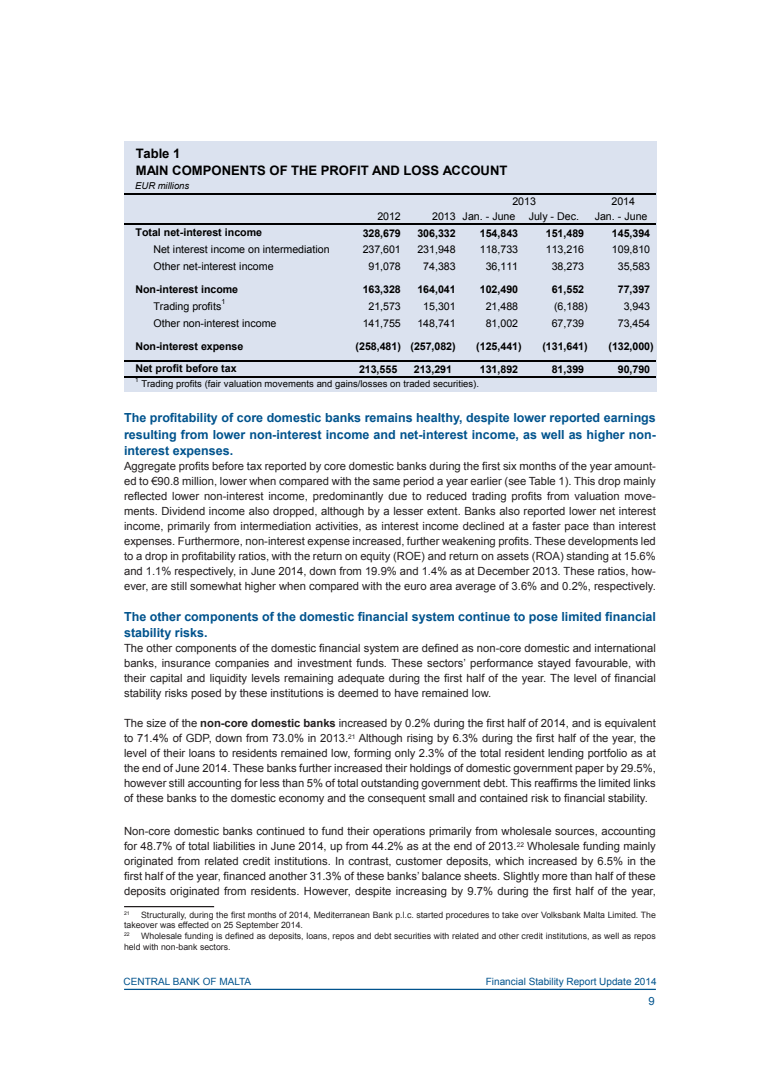
<style>
.page{position:relative;width:780px;height:1088px;background:#fff}
.page>*{position:absolute;margin:0;border:0;box-sizing:border-box;transform-origin:0 0}
.t1{font:700 13px/17px "Arial";color:#000}
.Subhead_Level_1{font:700 12.5px/16.2px "Arial";color:#00538d;text-align:justify}
.AR_Normal_Text{font:11.25px/15px "Arial";color:#231f20;text-align:justify}
.t2{font:11.25px "Arial";color:#00538d}
.t3{font:10.62px "Arial";letter-spacing:-.005em;color:#000}
.t4{font:700 10.62px "Arial";letter-spacing:-.005em;color:#000}
.t5{font:10px "Arial";color:#00538d}
.t6{font:9.5px "Arial";color:#000}
.t7{font:italic 9.5px "Arial";color:#000}
.AR_Footnote{font:8.75px/10.9px "Arial";color:#231f20}
.t8{font:7px "Arial";color:#000}
.t9{font:6.25px "Arial";color:#000}
.AR_Footnote-2{font:5.12px "Arial";color:#231f20}
.s1{font-weight:700}
</style>
<div class="page">
<hr style="left:124px;top:989px;width:532px;height:1px;background:#00538d">
<hr style="left:124px;top:906px;width:90px;height:1px;background:#231f20">
<div style="left:124px;top:142px;width:532px;height:250px;background:#dbe2ef"></div>
<hr style="left:124px;top:193px;width:531px;height:1px;background:#000">
<hr style="left:124px;top:224px;width:531px;height:1px;background:#000">
<hr style="left:124px;top:360px;width:531px;height:1px;background:#000">
<hr style="left:124px;top:377px;width:531px;height:1px;background:#000">
<p class="t1" style="left:136px;top:145px;width:373px">Table 1<br>MAIN COMPONENTS OF THE PROFIT AND LOSS ACCOUNT</p>
<p class="t7" style="left:135px;top:179px;width:55px">EUR millions</p>
<p class="t3" style="left:512px;top:194px;width:25px">2013</p>
<p class="t3" style="left:611px;top:194px;width:25px">2014</p>
<p class="t3" style="left:377px;top:209px;width:25px">2012</p>
<p class="t3" style="left:432px;top:209px;width:148px">2013 Jan. - June July - Dec.</p>
<p class="t3" style="left:594px;top:209px;width:54px">Jan. - June</p>
<p class="t4" style="left:135px;top:225px;width:128px">Total net-interest income</p>
<p class="t4" style="left:362px;top:226px;width:40px">328,679</p>
<p class="t4" style="left:417px;top:226px;width:40px">306,332</p>
<p class="t4" style="left:480px;top:226px;width:40px">154,843</p>
<p class="t4" style="left:546px;top:226px;width:40px">151,489</p>
<p class="t4" style="left:612px;top:226px;width:40px">145,394</p>
<p class="t3" style="left:153px;top:242px;width:178px">Net interest income on intermediation</p>
<p class="t3" style="left:362px;top:243px;width:40px">237,601</p>
<p class="t3" style="left:417px;top:243px;width:40px">231,948</p>
<p class="t3" style="left:480px;top:243px;width:40px">118,733</p>
<p class="t3" style="left:546px;top:243px;width:40px">113,216</p>
<p class="t3" style="left:612px;top:243px;width:40px">109,810</p>
<p class="t3" style="left:153px;top:259px;width:122px">Other net-interest income</p>
<p class="t3" style="left:368px;top:260px;width:34px">91,078</p>
<p class="t3" style="left:423px;top:260px;width:34px">74,383</p>
<p class="t3" style="left:485px;top:260px;width:34px">36,111</p>
<p class="t3" style="left:551px;top:260px;width:34px">38,273</p>
<p class="t3" style="left:617px;top:260px;width:34px">35,583</p>
<p class="t4" style="left:135px;top:282px;width:104px">Non-interest income</p>
<p class="t4" style="left:362px;top:282px;width:40px">163,328</p>
<p class="t4" style="left:417px;top:282px;width:40px">164,041</p>
<p class="t4" style="left:480px;top:282px;width:40px">102,490</p>
<p class="t4" style="left:551px;top:282px;width:34px">61,552</p>
<p class="t4" style="left:617px;top:282px;width:34px">77,397</p>
<p class="t3" style="left:153px;top:299px;width:69px">Trading profits</p>
<p class="t8" style="left:221px;top:297px;width:5px">1</p>
<p class="t3" style="left:368px;top:299px;width:34px">21,573</p>
<p class="t3" style="left:423px;top:299px;width:34px">15,301</p>
<p class="t3" style="left:485px;top:299px;width:34px">21,488</p>
<p class="t3" style="left:554px;top:299px;width:35px">(6,188)</p>
<p class="t3" style="left:623px;top:299px;width:28px">3,943</p>
<p class="t3" style="left:153px;top:316px;width:124px">Other non-interest income</p>
<p class="t3" style="left:362px;top:316px;width:40px">141,755</p>
<p class="t3" style="left:417px;top:316px;width:40px">148,741</p>
<p class="t3" style="left:485px;top:316px;width:34px">81,002</p>
<p class="t3" style="left:551px;top:316px;width:34px">67,739</p>
<p class="t3" style="left:617px;top:316px;width:34px">73,454</p>
<p class="t4" style="left:135px;top:339px;width:109px">Non-interest expense</p>
<p class="t4" style="left:355px;top:339px;width:102px">(258,481) (257,082)</p>
<p class="t4" style="left:476px;top:339px;width:47px">(125,441)</p>
<p class="t4" style="left:542px;top:339px;width:47px">(131,641)</p>
<p class="t4" style="left:608px;top:339px;width:47px">(132,000)</p>
<p class="t4" style="left:135px;top:362px;width:103px">Net profit before tax</p>
<p class="t4" style="left:414px;top:362px;width:40px">213,291</p>
<p class="t4" style="left:359px;top:362px;width:40px">213,555</p>
<p class="t4" style="left:480px;top:362px;width:40px">131,892</p>
<p class="t4" style="left:551px;top:362px;width:34px">81,399</p>
<p class="t4" style="left:617px;top:362px;width:34px">90,790</p>
<p class="t9" style="left:135px;top:376px;width:5px">1</p>
<p class="t6" style="left:141px;top:377px;width:339px">Trading profits (fair valuation movements and gains/losses on traded securities).</p>
<p class="Subhead_Level_1" style="left:124px;top:410px;width:533px">The profitability of core domestic banks remains healthy, despite lower reported earnings resulting from lower non-interest income and net-interest income, as well as higher non&shy;interest expenses.</p>
<p class="AR_Normal_Text" style="left:124px;top:458px;width:533px">Aggregate profits before tax reported by core domestic banks during the first six months of the year amount&shy;ed to €90.8 million, lower when compared with the same period a year earlier (see Table 1). This drop mainly reflected lower non-interest income, predominantly due to reduced trading profits from valuation move&shy;ments. Dividend income also dropped, although by a lesser extent. Banks also reported lower net interest income, primarily from intermediation activities, as interest income declined at a faster pace than interest expenses. Furthermore, non-interest expense increased, further weakening profits. These developments led to a drop in profitability ratios, with the return on equity (ROE) and return on assets (ROA) standing at 15.6% and 1.1% respectively, in June 2014, down from 19.9% and 1.4% as at December 2013. These ratios, how&shy;ever, are still somewhat higher when compared with the euro area average of 3.6% and 0.2%, respectively.</p>
<p class="Subhead_Level_1" style="left:124px;top:609px;width:533px">The other components of the domestic financial system continue to pose limited financial stability risks.</p>
<p class="AR_Normal_Text" style="left:124px;top:641px;width:533px">The other components of the domestic financial system are defined as non-core domestic and international banks, insurance companies and investment funds. These sectors’ performance stayed favourable, with their capital and liquidity levels remaining adequate during the first half of the year. The level of financial stability risks posed by these institutions is deemed to have remained low.</p>
<p class="AR_Normal_Text" style="left:124px;top:716px;width:533px">The size of the <span class="s1">non-core domestic banks</span> increased by 0.2% during the first half of 2014, and is equivalent to 71.4% of GDP, down from 73.0% in 2013.<sup>21</sup> Although rising by 6.3% during the first half of the year, the level of their loans to residents remained low, forming only 2.3% of the total resident lending portfolio as at the end of June 2014. These banks further increased their holdings of domestic government paper by 29.5%, however still accounting for less than 5% of total outstanding government debt. This reaffirms the limited links of these banks to the domestic economy and the consequent small and contained risk to financial stability.</p>
<p class="AR_Normal_Text" style="left:124px;top:824px;width:533px">Non-core domestic banks continued to fund their operations primarily from wholesale sources, accounting for 48.7% of total liabilities in June 2014, up from 44.2% as at the end of 2013.<sup>22</sup> Wholesale funding mainly originated from related credit institutions. In contrast, customer deposits, which increased by 6.5% in the first half of the year, financed another 31.3% of these banks’ balance sheets. Slightly more than half of these deposits originated from residents. However, despite increasing by 9.7% during the first half of the year,</p>
<p class="AR_Footnote-2" style="left:124px;top:909px;width:7px">21</p>
<p class="AR_Footnote" style="left:124px;top:909px;width:533px;text-indent:17px">Structurally, during the first months of 2014, Mediterranean Bank p.l.c. started procedures to take over Volksbank Malta Limited. The takeover was effected on 25 September 2014.</p>
<p class="AR_Footnote-2" style="left:124px;top:931px;width:7px">22</p>
<p class="AR_Footnote" style="left:124px;top:931px;width:533px;text-indent:17px">Wholesale funding is defined as deposits, loans, repos and debt securities with related and other credit institutions, as well as repos held with non-bank sectors.</p>
<p class="t5" style="left:124px;top:975px;width:129px">CENTRAL BANK OF MALTA</p>
<p class="t5" style="left:486px;top:975px;width:172px">Financial Stability Report Update 2014</p>
<p class="t2" style="left:648px;top:993px;width:8px">9</p>
</div>
